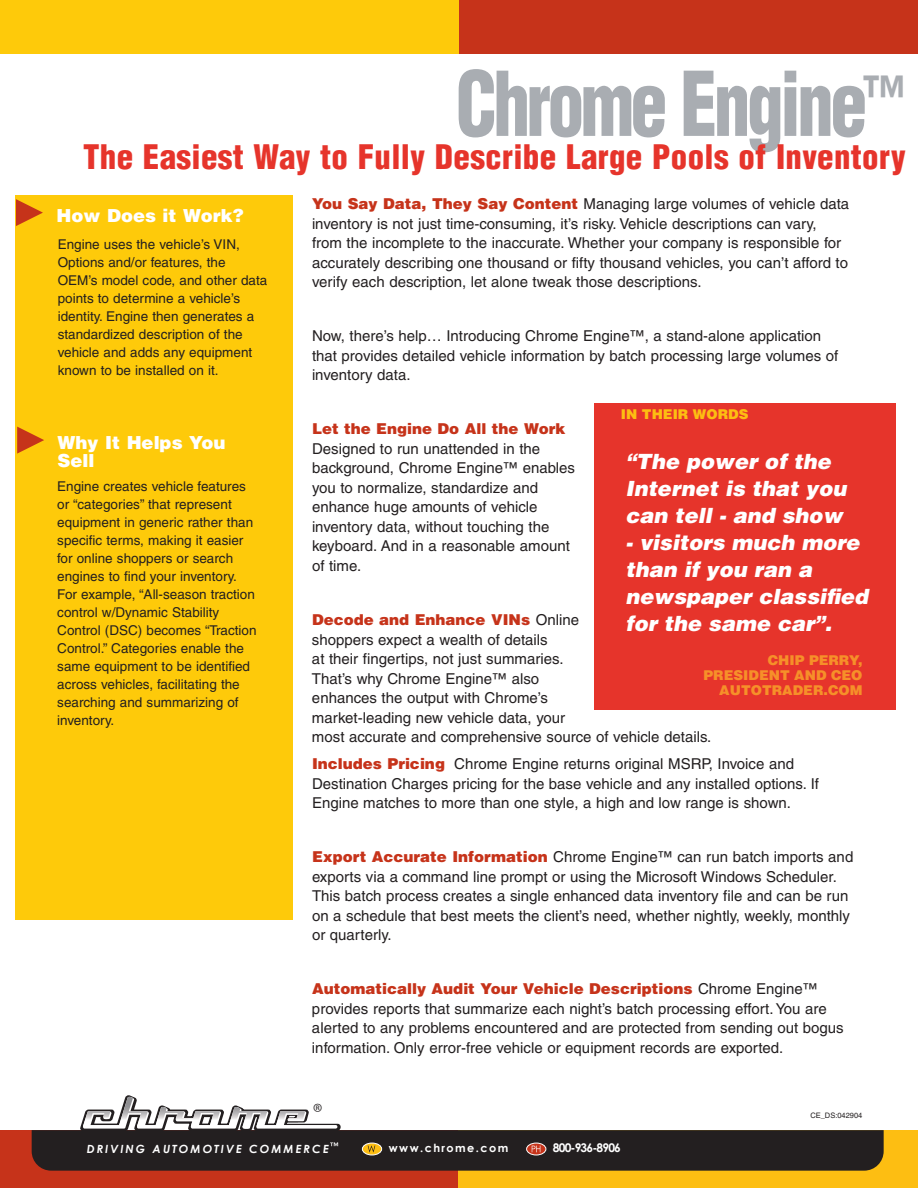
<style>
.page{position:relative;width:918px;height:1188px;background:#fff}
.page>*{position:absolute;margin:0;border:0;box-sizing:border-box;transform-origin:0 0}
.t1{font:900 condensed 87px "Helvetica";letter-spacing:-.05em;color:#a9adb2;scale:.85 1}
.t2{font:900 condensed 33px "Helvetica";letter-spacing:.01em;color:#e6342b}
.t3{font:italic 900 21px/27px "Helvetica";color:#fff}
.t4{font:900 18px/18px "Helvetica";color:#fff}
.t5{font:18px "Myriad";color:#231f20}
.t6{font:15px/19.5px "Helvetica";color:#231f20}
.t7{font:900 15px "Helvetica";color:#c6331a}
.t8{font:13.5px/18px "Helvetica";color:#231f20}
.t9{font:900 13.5px/15px "Helvetica";color:#f69029;text-align:right}
.t10{font:900 13.5px "Helvetica";color:#fdbe12}
.t11{font:700 12px "Century Gothic";letter-spacing:-.07em;color:#fff}
.t12{font:italic 700 11.25px "Century Gothic";letter-spacing:.18em;color:#fff}
.t13{font:700 11.25px "Century Gothic";letter-spacing:.13em;color:#fff}
.t14{font:7.5px "Helvetica";color:#231f20}
.s1{font-weight:900;color:#c6331a}
</style>
<div class="page">
<div style="left:0;top:1130px;width:459px;height:58px;background:#c6331a"></div>
<div style="left:458px;top:1130px;width:460px;height:58px;background:#fdbe12"></div>
<svg style="left:32px;top:1095px;width:852px;height:76px"></svg>
<div style="left:0;top:0;width:459px;height:54px;background:#feca0a"></div>
<div style="left:459px;top:0;width:459px;height:54px;background:#c6331a"></div>
<div style="left:15px;top:195px;width:277px;height:724px;background:#feca0a"></div>
<svg style="left:17px;top:427px;width:27px;height:27px"></svg>
<div style="left:594px;top:403px;width:301px;height:307px;background:#e6342b"></div>
<svg style="left:16px;top:199px;width:27px;height:27px"></svg>
<h1 class="t1" style="left:456px;top:49px;width:528px">Chrome Engine<sup>™</sup></h1>
<h2 class="t2" style="left:83px;top:136px;width:824px">The Easiest Way to Fully Describe Large Pools of Inventory</h2>
<p class="t4" style="left:56px;top:206px;width:189px">How Does it Work?</p>
<p class="t8" style="left:58px;top:235px;width:211px">Engine uses the vehicle’s VIN,<br>Options and/or features, the<br>OEM’s model code, and other data points to determine a vehicle’s identity. Engine then generates a standardized description of the vehicle and adds any equipment known to be installed on it.</p>
<p class="t4" style="left:57px;top:433px;width:170px">Why It Helps You<br>Sell</p>
<p class="t8" style="left:57px;top:477px;width:201px">Engine creates vehicle features or “categories” that represent equipment in generic rather than specific terms, making it easier for online shoppers or search engines to find your inventory.<br>For example, “All-season traction control w/Dynamic Stability<br>Control (DSC) becomes “Traction<br>Control.” Categories enable the same equipment to be identified across vehicles, facilitating the searching and summarizing of inventory.</p>
<p class="t6" style="left:312px;top:194px;width:539px"><span class="s1">You Say Data, They Say Content</span> Managing large volumes of vehicle data inventory is not just time-consuming, it’s risky. Vehicle descriptions can vary, from the incomplete to the inaccurate. Whether your company is responsible for accurately describing one thousand or fifty thousand vehicles, you can’t afford to verify each description, let alone tweak those descriptions.</p>
<p class="t6" style="left:312px;top:326px;width:528px">Now, there’s help… Introducing Chrome Engine™, a stand-alone application that provides detailed vehicle information by batch processing large volumes of inventory data.</p>
<p class="t7" style="left:312px;top:419px;width:255px">Let the Engine Do All the Work</p>
<p class="t6" style="left:312px;top:439px;width:265px">Designed to run unattended in the background, Chrome Engine™ enables you to normalize, standardize and enhance huge amounts of vehicle inventory data, without touching the keyboard. And in a reasonable amount of time.</p>
<p class="t10" style="left:621px;top:405px;width:129px">IN THEIR WORDS</p>
<h3 class="t3" style="left:625px;top:447px;width:222px">“The power of the<br>Internet is that you can tell - and show</h3>
<h3 class="t3" style="left:625px;top:528px;width:244px">- visitors much more than if you ran a newspaper classified for the same car”.</h3>
<p class="t6" style="left:312px;top:610px;width:401px"><span class="s1">Decode and Enhance VINs</span> Online<br>shoppers expect a wealth of details<br>at their fingertips, not just summaries.<br>That’s why Chrome Engine™ also<br>enhances the output with Chrome’s<br>market-leading new vehicle data, your<br>most accurate and comprehensive source of vehicle details.</p>
<p class="t6" style="left:312px;top:754px;width:509px"><span class="s1">Includes Pricing</span> Chrome Engine returns original MSRP, Invoice and<br>Destination Charges pricing for the base vehicle and any installed options. If<br>Engine matches to more than one style, a high and low range is shown.</p>
<p class="t6" style="left:312px;top:847px;width:543px"><span class="s1">Export Accurate Information</span> Chrome Engine™ can run batch imports and exports via a command line prompt or using the Microsoft Windows Scheduler.<br>This batch process creates a single enhanced data inventory file and can be run on a schedule that best meets the client’s need, whether nightly, weekly, monthly or quarterly.</p>
<p class="t6" style="left:312px;top:979px;width:533px"><span class="s1">Automatically Audit Your Vehicle Descriptions</span> Chrome Engine™ provides reports that summarize each night’s batch processing effort. You are alerted to any problems encountered and are protected from sending out bogus information. Only error-free vehicle or equipment records are exported.</p>
<p class="t9" style="left:704px;top:652px;width:160px">CHIP PERRY,<br>PRESIDENT AND CEO<br>AUTOTRADER.COM</p>
<p class="t5" style="left:313px;top:1101px;width:11px">®</p>
<p class="t14" style="left:810px;top:1112px;width:54px">CE_DS:042904</p>
<p class="t12" style="left:87px;top:1141px;width:244px">DRIVING AUTOMOTIVE COMMERCE</p>
<p class="t13" style="left:389px;top:1139px;width:121px">www.chrome.com</p>
<p class="t11" style="left:553px;top:1138px;width:70px">800-936-8906</p>
</div>
